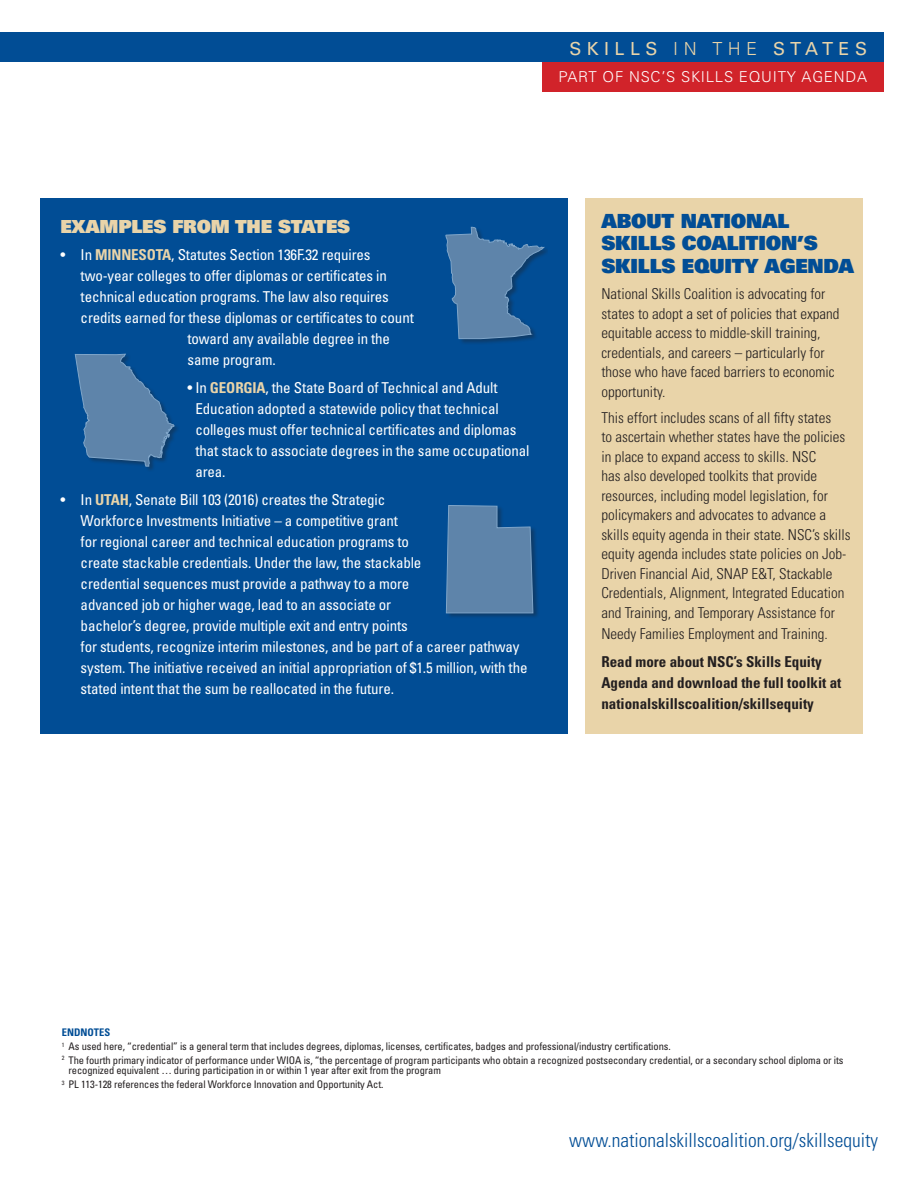
<style>
.page{position:relative;width:918px;height:1188px;background:#fff}
.page>*{position:absolute;margin:0;border:0;box-sizing:border-box;transform-origin:0 0}
.t1{font:900 19.5px/22.5px "Univers";letter-spacing:-.01em;color:#014d95}
.t2{font:300 condensed 19.5px "Univers";color:#014d95}
.subheads{font:900 18px "Univers";letter-spacing:-.01em;color:#e9d4a9}
.t3{font:18px "Univers";letter-spacing:.3em;color:#e9d4a9}
.t4{font:condensed 15px/21px "Univers";letter-spacing:-.01em;color:#fff}
.t5{font:300 condensed 15px/19.5px "Univers";color:#231f20}
.t6{font:700 condensed 15px/21px "Univers";color:#231f20}
.t7{font:300 15px "Univers";letter-spacing:.05em;color:#fff}
.Main_body{font:condensed 10.5px/10.5px "Univers";letter-spacing:-.01em;color:#231f20}
.subheads-2{font:700 condensed 10.5px "Univers";color:#014d95}
.s1{font-weight:300}
.s2{font-weight:700;color:#e9d4a9}
</style>
<div class="page">
<div style="left:40px;top:198px;width:528px;height:536px;background:#014d95"></div>
<div style="left:585px;top:198px;width:278px;height:536px;background:#e9d4a9"></div>
<svg style="left:74px;top:353px;width:101px;height:114px"></svg>
<svg style="left:445px;top:226px;width:101px;height:113px"></svg>
<div style="left:434px;top:499px;width:106px;height:123px;background:#231f20;opacity:.75"></div>
<svg style="left:446px;top:505px;width:88px;height:109px"></svg>
<div style="left:0;top:32px;width:883px;height:30px;background:#014d95"></div>
<div style="left:542px;top:62px;width:341px;height:30px;background:#d1232a"></div>
<p class="t3" style="left:569px;top:38px;width:299px">SKILLS <span class="s1">IN THE</span> STATES</p>
<p class="t7" style="left:559px;top:68px;width:310px">PART OF NSC’S SKILLS EQUITY AGENDA</p>
<p class="subheads" style="left:60px;top:214px;width:291px">EXAMPLES FROM THE STATES</p>
<p class="t4" style="left:60px;top:244px;width:312px">• In <span class="s2">MINNESOTA</span>, Statutes Section 136F.32 requires</p>
<p class="t4" style="left:81px;top:265px;width:308px">two-year colleges to offer diplomas or certificates in</p>
<p class="t4" style="left:81px;top:286px;width:310px">technical education programs. The law also requires</p>
<p class="t4" style="left:81px;top:307px;width:335px">credits earned for these diplomas or certificates to count</p>
<p class="t4" style="left:188px;top:328px;width:204px">toward any available degree in the</p>
<p class="t4" style="left:188px;top:349px;width:90px">same program.</p>
<p class="t4" style="left:195px;top:377px;width:336px;text-indent:-8px">• In <span class="s2">GEORGIA</span>, the State Board of Technical and Adult Education adopted a statewide policy that technical colleges must offer technical certificates and diplomas that stack to associate degrees in the same occupational area.</p>
<p class="t4" style="left:81px;top:489px;width:448px;text-indent:-20px">• In <span class="s2">UTAH</span>, Senate Bill 103 (2016) creates the Strategic<br>Workforce Investments Initiative – a competitive grant<br>for regional career and technical education programs to<br>create stackable credentials. Under the law, the stackable<br>credential sequences must provide a pathway to a more<br>advanced job or higher wage, lead to an associate or<br>bachelor’s degree, provide multiple exit and entry points<br>for students, recognize interim milestones, and be part of a career pathway system. The initiative received an initial appropriation of $1.5 million, with the stated intent that the sum be reallocated in the future.</p>
<p class="t1" style="left:601px;top:209px;width:254px">ABOUT NATIONAL<br>SKILLS COALITION’S<br>SKILLS EQUITY AGENDA</p>
<p class="t5" style="left:601px;top:284px;width:240px">National Skills Coalition is advocating for states to adopt a set of policies that expand equitable access to middle-skill training, credentials, and careers – particularly for those who have faced barriers to economic opportunity.</p>
<p class="t5" style="left:601px;top:408px;width:251px">This effort includes scans of all fifty states<br>to ascertain whether states have the policies in place to expand access to skills. NSC<br>has also developed toolkits that provide resources, including model legislation, for policymakers and advocates to advance a skills equity agenda in their state. NSC’s skills equity agenda includes state policies on Job-Driven Financial Aid, SNAP E&amp;T, Stackable Credentials, Alignment, Integrated Education and Training, and Temporary Assistance for</p>
<p class="t5" style="left:601px;top:624px;width:228px">Needy Families Employment and Training.</p>
<p class="t6" style="left:601px;top:651px;width:242px">Read more about NSC’s Skills Equity<br>Agenda and download the full toolkit at nationalskillscoalition/skillsequity</p>
<p class="subheads-2" style="left:62px;top:1026px;width:50px">ENDNOTES</p>
<p class="Main_body" style="left:62px;top:1041px;width:610px"><sup>1</sup> As used here, “credential” is a general term that includes degrees, diplomas, licenses, certificates, badges and professional/industry certifications.</p>
<p class="Main_body" style="left:69px;top:1055px;width:776px;text-indent:-7px"><sup>2</sup> The fourth primary indicator of performance under WIOA is, “the percentage of program participants who obtain a recognized postsecondary credential, or a secondary school diploma or its recognized equivalent … during participation in or within 1 year after exit from the program</p>
<p class="Main_body" style="left:62px;top:1079px;width:323px"><sup>3</sup> PL 113-128 references the federal Workforce Innovation and Opportunity Act.</p>
<p class="t2" style="left:569px;top:1128px;width:310px">www.nationalskillscoalition.org/skillsequity</p>
</div>
